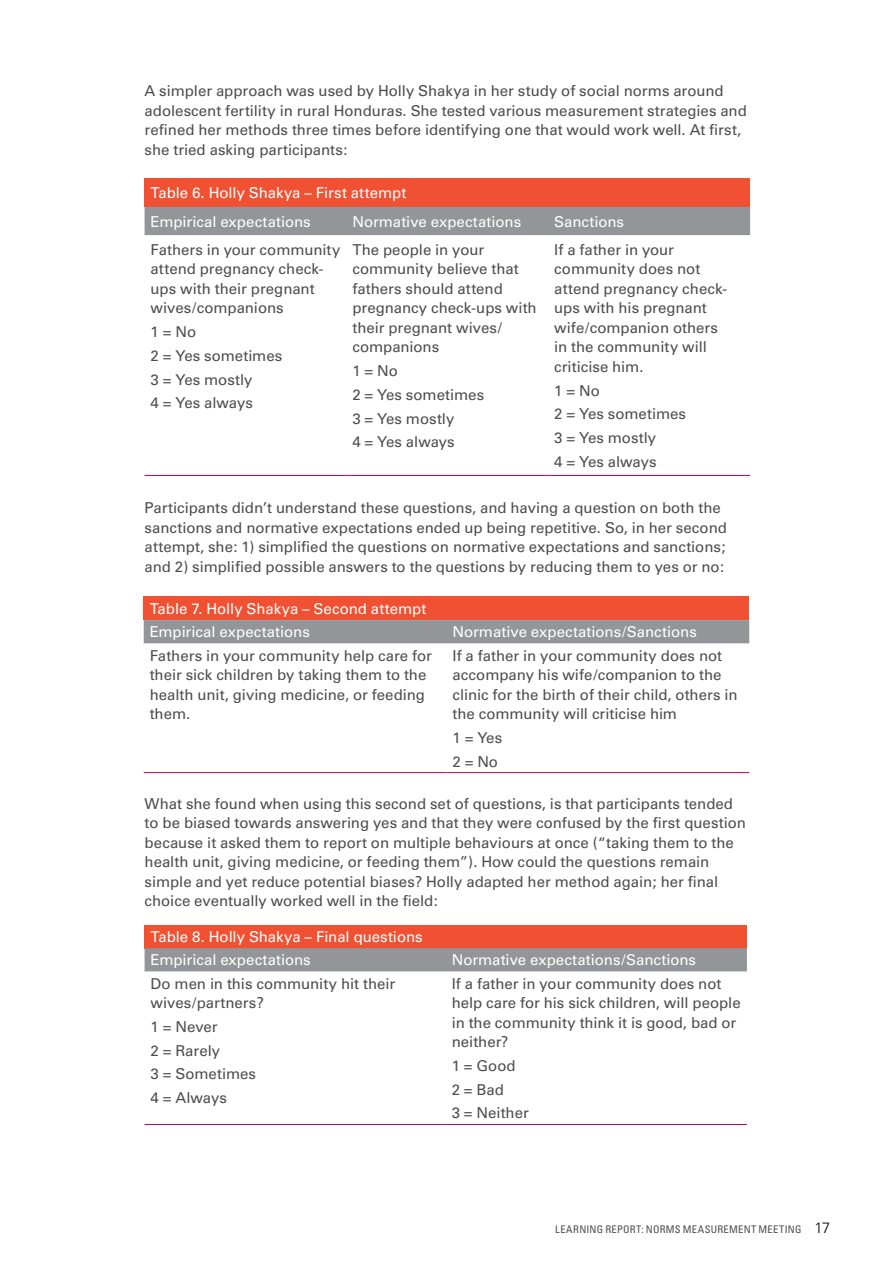
<style>
.page{position:relative;width:893px;height:1263px;background:#fff}
.page>*{position:absolute;margin:0;border:0;box-sizing:border-box;transform-origin:0 0}
.t1{font:15px/19.5px "Univers";letter-spacing:-.005em;color:#4d4d4f}
.t2{font:15px/23.2px "Univers";letter-spacing:-.005em;color:#fff}
.t3{font:condensed 10.5px "Univers";letter-spacing:.03em;color:#4d4d4f}
.s1{font-weight:300;font-stretch:normal;font-size:15px;color:#000}
</style>
<div class="page">
<div style="left:145px;top:179px;width:605px;height:28px;background:#f05133"></div>
<div style="left:145px;top:207px;width:605px;height:28px;background:#939598"></div>
<hr style="left:145px;top:475px;width:201px;height:1px;background:#b1005d">
<hr style="left:346px;top:475px;width:202px;height:1px;background:#b1005d">
<hr style="left:548px;top:475px;width:202px;height:1px;background:#b1005d">
<div style="left:144px;top:597px;width:605px;height:23px;background:#f05133"></div>
<div style="left:144px;top:620px;width:605px;height:23px;background:#939598"></div>
<hr style="left:144px;top:772px;width:302px;height:1px;background:#b1005d">
<hr style="left:446px;top:772px;width:303px;height:1px;background:#b1005d">
<div style="left:145px;top:925px;width:602px;height:23px;background:#f05133"></div>
<div style="left:145px;top:948px;width:602px;height:23px;background:#939598"></div>
<hr style="left:145px;top:1124px;width:301px;height:1px;background:#b1005d">
<hr style="left:446px;top:1124px;width:301px;height:1px;background:#b1005d">
<p class="t1" style="left:145px;top:81px;width:604px">A simpler approach was used by Holly Shakya in her study of social norms around adolescent fertility in rural Honduras. She tested various measurement strategies and refined her methods three times before identifying one that would work well. At first, she tried asking participants:</p>
<p class="t2" style="left:151px;top:179px;width:257px;line-height:28.2px">Table 6. Holly Shakya – First attempt<br>Empirical expectations</p>
<p class="t2" style="left:352px;top:210px;width:170px">Normative expectations</p>
<p class="t2" style="left:554px;top:210px;width:71px">Sanctions</p>
<p class="t1" style="left:151px;top:240px;width:191px">Fathers in your community attend pregnancy check&shy;ups with their pregnant wives/companions</p>
<p class="t1" style="left:151px;top:320px;width:133px;line-height:23.7px">1 = No<br>2 = Yes sometimes<br>3 = Yes mostly<br>4 = Yes always</p>
<p class="t1" style="left:352px;top:240px;width:186px">The people in your community believe that fathers should attend pregnancy check-ups with their pregnant wives/ companions</p>
<p class="t1" style="left:352px;top:359px;width:133px;line-height:23.7px">1 = No<br>2 = Yes sometimes<br>3 = Yes mostly<br>4 = Yes always</p>
<p class="t1" style="left:554px;top:240px;width:174px">If a father in your community does not attend pregnancy check&shy;ups with his pregnant wife/companion others in the community will criticise him.</p>
<p class="t1" style="left:554px;top:378px;width:133px;line-height:23.7px">1 = No<br>2 = Yes sometimes<br>3 = Yes mostly<br>4 = Yes always</p>
<p class="t1" style="left:145px;top:498px;width:584px">Participants didn’t understand these questions, and having a question on both the sanctions and normative expectations ended up being repetitive. So, in her second attempt, she: 1) simplified the questions on normative expectations and sanctions; and 2) simplified possible answers to the questions by reducing them to yes or no:</p>
<p class="t2" style="left:150px;top:597px;width:278px">Table 7. Holly Shakya – Second attempt<br>Empirical expectations</p>
<p class="t2" style="left:452px;top:620px;width:246px">Normative expectations/Sanctions</p>
<p class="t1" style="left:150px;top:646px;width:284px">Fathers in your community help care for their sick children by taking them to the health unit, giving medicine, or feeding them.</p>
<p class="t1" style="left:452px;top:646px;width:287px">If a father in your community does not accompany his wife/companion to the clinic for the birth of their child, others in the community will criticise him</p>
<p class="t1" style="left:452px;top:726px;width:51px;line-height:23.7px">1 = Yes<br>2 = No</p>
<p class="t1" style="left:145px;top:794px;width:603px">What she found when using this second set of questions, is that participants tended to be biased towards answering yes and that they were confused by the first question because it asked them to report on multiple behaviours at once (“taking them to the health unit, giving medicine, or feeding them”). How could the questions remain simple and yet reduce potential biases? Holly adapted her method again; her final choice eventually worked well in the field:</p>
<p class="t2" style="left:151px;top:925px;width:274px">Table 8. Holly Shakya – Final questions<br>Empirical expectations</p>
<p class="t2" style="left:452px;top:948px;width:246px">Normative expectations/Sanctions</p>
<p class="t1" style="left:151px;top:974px;width:246px">Do men in this community hit their wives/partners?</p>
<p class="t1" style="left:151px;top:1015px;width:107px;line-height:23.7px">1 = Never<br>2 = Rarely<br>3 = Sometimes<br>4 = Always</p>
<p class="t1" style="left:452px;top:974px;width:290px">If a father in your community does not help care for his sick children, will people in the community think it is good, bad or neither?</p>
<p class="t1" style="left:452px;top:1054px;width:79px;line-height:23.7px">1 = Good<br>2 = Bad<br>3 = Neither</p>
<p class="t3" style="left:555px;top:1223px;width:276px">LEARNING REPORT: NORMS MEASUREMENT MEETING <span class="s1">17</span></p>
</div>
